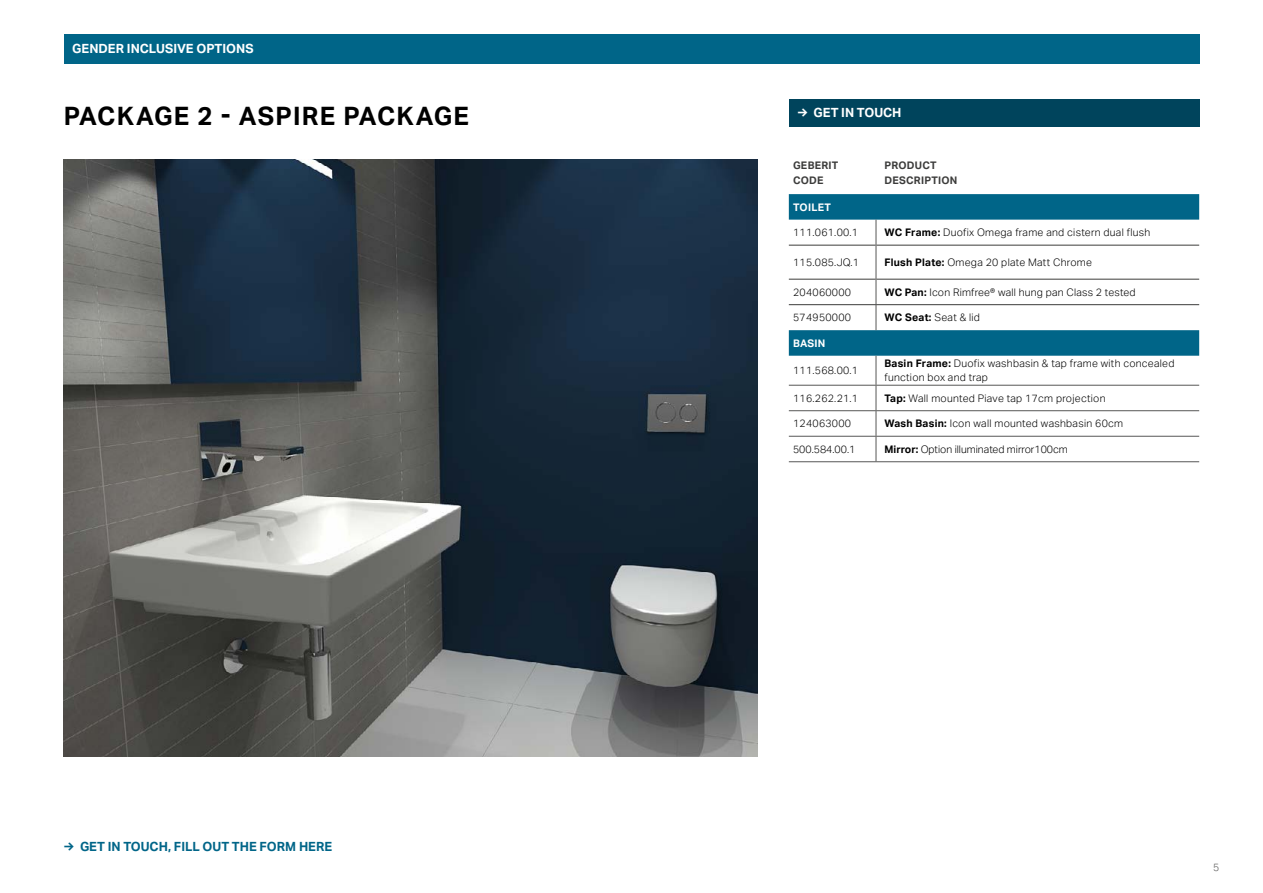
<style>
.page{position:relative;width:1263px;height:893px;background:#fff}
.page>*{position:absolute;margin:0;border:0;box-sizing:border-box;transform-origin:0 0}
.t1{font:700 25.5px "Aktiv Grotesk Geberit";letter-spacing:.05em;color:#000}
.t2{font:700 12.75px "Aktiv Grotesk Geberit";color:#fff}
.t3{font:700 12.75px "Aktiv Grotesk Geberit";color:#006588}
.t4{font:300 10.5px/13.5px "Aktiv Grotesk Geberit";letter-spacing:.025em;color:#000}
.t5{font:300 10.5px "Aktiv Grotesk Geberit";color:#000}
.t6{font:700 10.5px/15px "Aktiv Grotesk Geberit";letter-spacing:.025em;color:#3c3c3b}
.t7{font:700 10.5px "Aktiv Grotesk Geberit";letter-spacing:.025em;color:#fff}
.t8{font:300 10.5px "Aktiv Grotesk Geberit";color:#575756}
.s1{font-weight:700}
</style>
<div class="page">
<img style="left:64px;top:159px;width:694px;height:598px">
<svg style="left:789px;top:194px;width:410px;height:162px"></svg>
<hr style="left:789px;top:245px;width:87px;height:1px;background:#3c3c3b">
<hr style="left:876px;top:245px;width:323px;height:1px;background:#3c3c3b">
<hr style="left:789px;top:279px;width:87px;height:1px;background:#3c3c3b">
<hr style="left:876px;top:279px;width:323px;height:1px;background:#3c3c3b">
<svg style="left:876px;top:220px;width:1px;height:25px"></svg>
<hr style="left:876px;top:245px;width:1px;height:34px;background:#575756">
<svg style="left:876px;top:279px;width:1px;height:51px"></svg>
<svg style="left:876px;top:356px;width:1px;height:105px"></svg>
<hr style="left:789px;top:385px;width:87px;height:1px;background:#575756">
<hr style="left:876px;top:385px;width:323px;height:1px;background:#575756">
<hr style="left:789px;top:410px;width:87px;height:1px;background:#575756">
<hr style="left:876px;top:410px;width:323px;height:1px;background:#575756">
<hr style="left:789px;top:436px;width:87px;height:1px;background:#575756">
<hr style="left:876px;top:436px;width:323px;height:1px;background:#575756">
<hr style="left:789px;top:461px;width:87px;height:1px;background:#575756">
<hr style="left:876px;top:461px;width:323px;height:1px;background:#575756">
<hr style="left:789px;top:304px;width:87px;height:1px;background:#3c3c3b">
<hr style="left:876px;top:304px;width:323px;height:1px;background:#3c3c3b">
<div style="left:64px;top:34px;width:1135px;height:30px;background:#006588"></div>
<div style="left:789px;top:99px;width:410px;height:27px;background:#00445c"></div>
<p class="t2" style="left:72px;top:41px;width:183px">GENDER INCLUSIVE OPTIONS</p>
<h1 class="t1" style="left:64px;top:100px;width:407px">PACKAGE 2 - ASPIRE PACKAGE</h1>
<p class="t3" style="left:64px;top:838px;width:270px">→ GET IN TOUCH, FILL OUT THE FORM HERE</p>
<p class="t2" style="left:797px;top:105px;width:106px">→ GET IN TOUCH</p>
<p class="t6" style="left:793px;top:158px;width:47px">GEBERIT<br>CODE</p>
<p class="t6" style="left:884px;top:158px;width:74px">PRODUCT<br>DESCRIPTION</p>
<p class="t7" style="left:793px;top:200px;width:39px">TOILET</p>
<p class="t4" style="left:793px;top:226px;width:67px">111.061.00.1</p>
<p class="t4" style="left:884px;top:226px;width:267px"><span class="s1">WC Frame:</span> Duofix Omega frame and cistern dual flush</p>
<p class="t4" style="left:793px;top:255px;width:68px">115.085.JQ.1</p>
<p class="t4" style="left:884px;top:255px;width:209px"><span class="s1">Flush Plate:</span> Omega 20 plate Matt Chrome</p>
<p class="t4" style="left:793px;top:285px;width:60px">204060000</p>
<p class="t4" style="left:884px;top:285px;width:253px"><span class="s1">WC Pan:</span> Icon Rimfree® wall hung pan Class 2 tested</p>
<p class="t4" style="left:793px;top:311px;width:60px">574950000</p>
<p class="t4" style="left:884px;top:311px;width:97px"><span class="s1">WC Seat:</span> Seat &amp; lid</p>
<p class="t7" style="left:793px;top:336px;width:34px">BASIN</p>
<p class="t4" style="left:793px;top:364px;width:67px">111.568.00.1</p>
<p class="t4" style="left:884px;top:357px;width:291px"><span class="s1">Basin Frame:</span> Duofix washbasin &amp; tap frame with concealed function box and trap</p>
<p class="t4" style="left:793px;top:391px;width:67px">116.262.21.1</p>
<p class="t4" style="left:884px;top:391px;width:223px"><span class="s1">Tap:</span> Wall mounted Piave tap 17cm projection</p>
<p class="t4" style="left:793px;top:417px;width:60px">124063000</p>
<p class="t4" style="left:884px;top:417px;width:240px"><span class="s1">Wash Basin:</span> Icon wall mounted washbasin 60cm</p>
<p class="t4" style="left:793px;top:442px;width:64px">500.584.00.1</p>
<p class="t5" style="left:884px;top:443px;width:185px"><span class="s1">Mirror:</span> Option illuminated mirror100cm</p>
<p class="t8" style="left:1213px;top:861px;width:8px">5</p>
</div>
